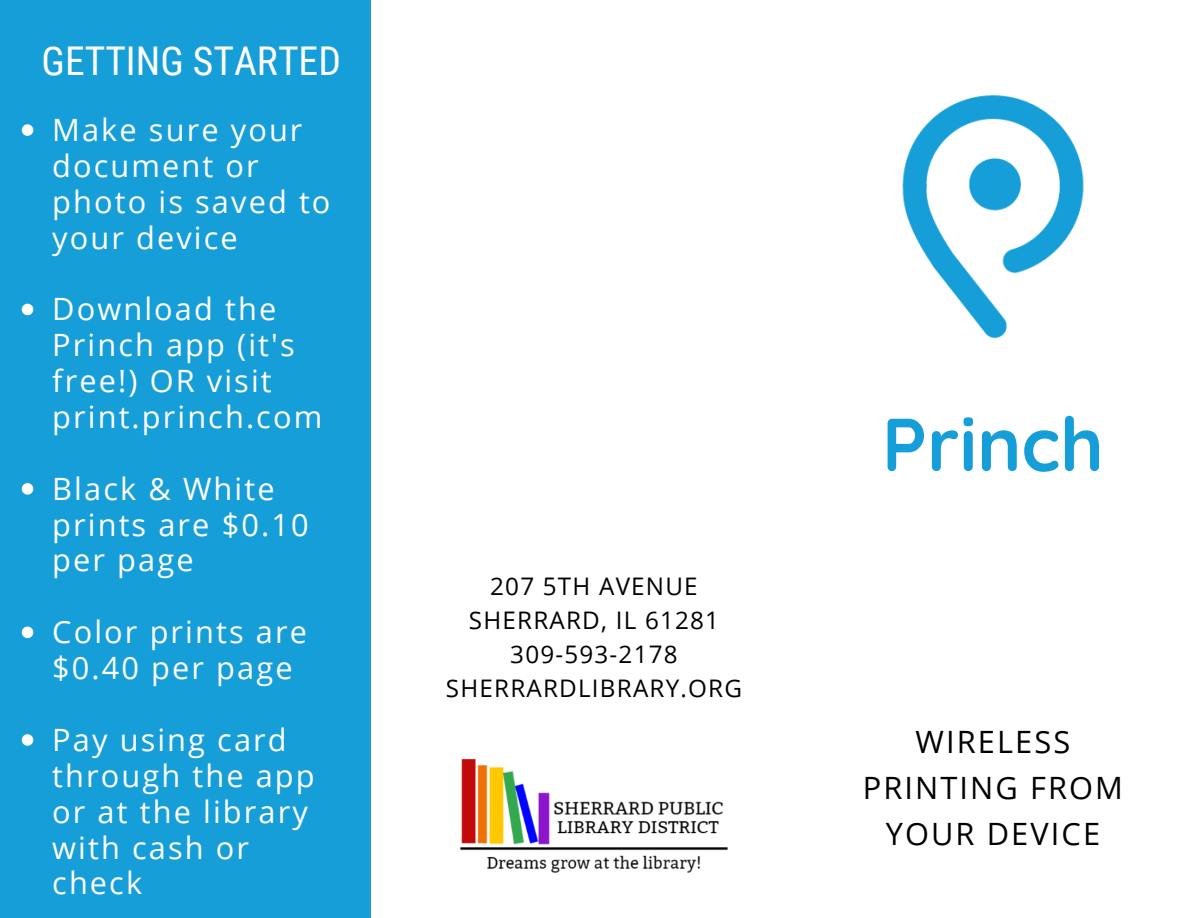
<style>
.page{position:relative;width:1188px;height:918px;background:#fff}
.page>*{position:absolute;margin:0;border:0;box-sizing:border-box;transform-origin:0 0}
.t1{font:700 74.7px "Quicksand";color:#169ed9}
.t2{font:39.6px "Roboto Condensed";color:#fff}
.t3{font:30.75px/35.8px "Open Sans";letter-spacing:.07em;color:#fff}
.t4{font:30.75px/46.2px "Open Sans";letter-spacing:.07em;color:#000;text-align:center}
.t5{font:24.15px "Open Sans";letter-spacing:.05em;color:#000}
</style>
<div class="page">
<div style="left:0;top:0;width:371px;height:918px;background:#169ed9"></div>
<img style="left:902px;top:95px;width:182px;height:244px">
<img style="left:460px;top:760px;width:268px;height:112px">
<svg style="left:22px;top:124px;width:11px;height:12px"></svg>
<svg style="left:22px;top:304px;width:11px;height:11px"></svg>
<svg style="left:22px;top:483px;width:11px;height:12px"></svg>
<svg style="left:22px;top:627px;width:11px;height:11px"></svg>
<svg style="left:22px;top:734px;width:11px;height:12px"></svg>
<p class="t2" style="left:42px;top:38px;width:301px">GETTING STARTED</p>
<p class="t3" style="left:52px;top:111px;width:280px">Make sure your document or photo is saved to your device</p>
<p class="t3" style="left:52px;top:291px;width:272px">Download the<br>Princh app (it's free!) OR visit print.princh.com</p>
<p class="t3" style="left:52px;top:470px;width:258px">Black &amp; White prints are $0.10 per page</p>
<p class="t3" style="left:52px;top:613px;width:256px">Color prints are $0.40 per page</p>
<p class="t3" style="left:52px;top:721px;width:264px">Pay using card through the app or at the library with cash or check</p>
<p class="t5" style="left:490px;top:569px;width:209px">207 5TH AVENUE</p>
<p class="t5" style="left:469px;top:603px;width:252px">SHERRARD, IL 61281</p>
<p class="t5" style="left:510px;top:637px;width:169px">309-593-2178</p>
<p class="t5" style="left:446px;top:671px;width:298px">SHERRARDLIBRARY.ORG</p>
<p class="t1" style="left:882px;top:396px;width:223px">Princh</p>
<p class="t4" style="left:863px;top:718px;width:262px">WIRELESS<br>PRINTING FROM<br>YOUR DEVICE</p>
</div>
